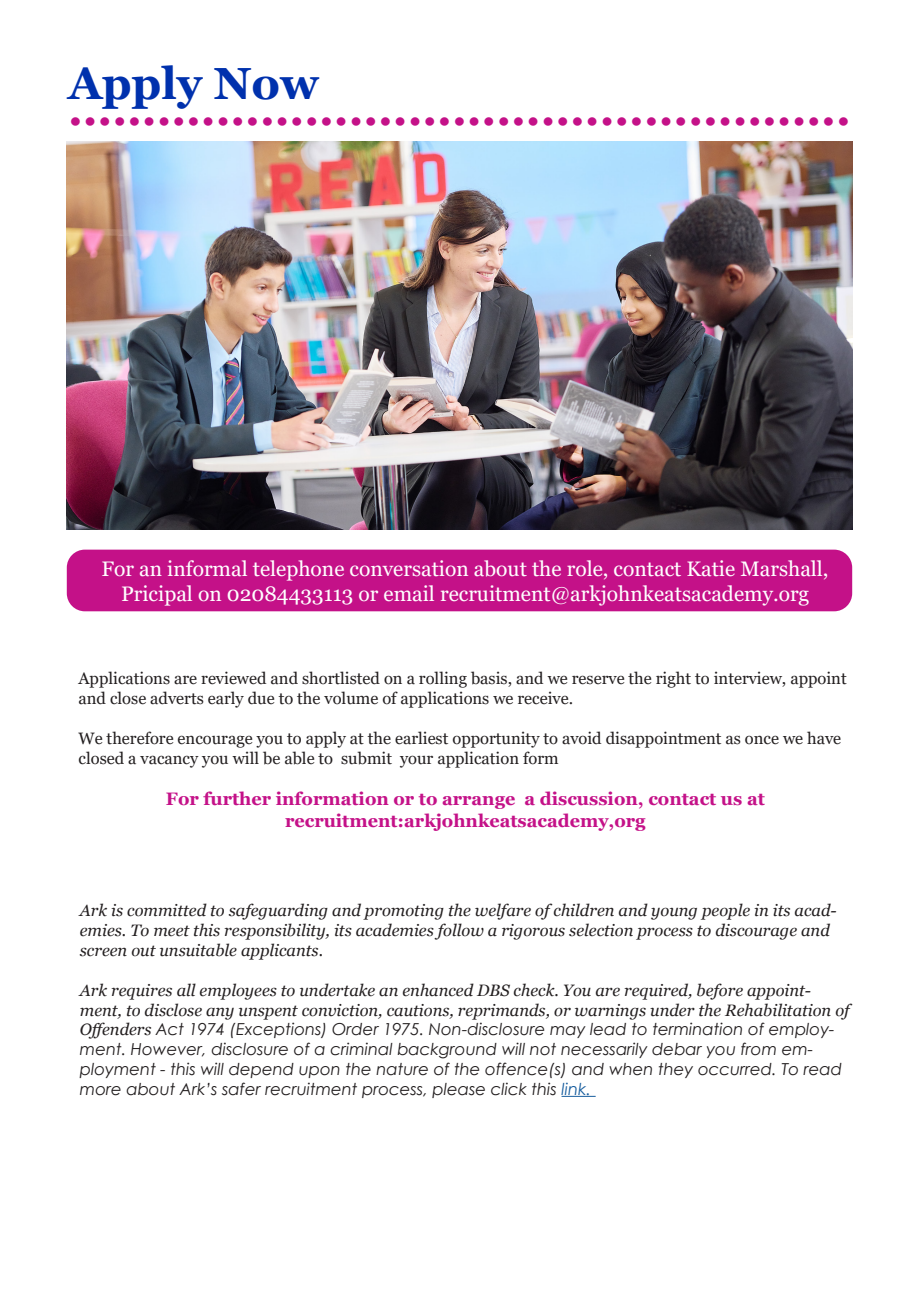
<style>
.page{position:relative;width:919px;height:1289px;background:#fff}
.page>*{position:absolute;margin:0;border:0;box-sizing:border-box;transform-origin:0 0}
.t1{font:700 45px "Georgia";color:#c41188}
.t2{font:700 45px "Georgia";color:#0031ad}
.Pink_Dots{font:21px/25.2px "Georgia";color:#fff;text-align:center}
.Pink_Dots-2{font:700 18px "Georgia";color:#c41188}
.Pink_Dots-3{font:italic 16.5px/19.8px "Century Gothic";color:#231f20}
.Pink_Dots-4{font:16.5px/19.8px "Georgia";color:#231f20}
.Pink_Dots-5{font:italic 16.5px/19.8px "Georgia";color:#231f20}
.s1{font-family:"Georgia"}
.s2{color:#175d9e}
</style>
<div class="page">
<hr style="left:561px;top:1095px;width:34px;height:1px;background:#175d9e">
<div style="left:67px;top:549px;width:785px;height:62px;background:#c41188;border-radius:18px"></div>
<img style="left:67px;top:142px;width:785px;height:387px">
<p class="t2" style="left:68px;top:55px;width:252px">Apply Now</p>
<p class="t1" style="left:68px;top:80px;width:784px">.....................................................</p>
<p class="Pink_Dots" style="left:102px;top:556px;width:728px">For an informal telephone conversation about the role, contact Katie Marshall,<br>Pricipal on 02084433113 or email recruitment@arkjohnkeatsacademy.org</p>
<p class="Pink_Dots-4" style="left:79px;top:669px;width:769px">Applications are reviewed and shortlisted on a rolling basis, and we reserve the right to interview, appoint and close adverts early due to the volume of applications we receive.</p>
<p class="Pink_Dots-4" style="left:79px;top:728px;width:764px">We therefore encourage you to apply at the earliest opportunity to avoid disappointment as once we have closed a vacancy you will be able to submit your application form</p>
<p class="Pink_Dots-2" style="left:166px;top:787px;width:600px">For further information or to arrange a discussion, contact us at</p>
<p class="Pink_Dots-2" style="left:285px;top:808px;width:362px">recruitment:arkjohnkeatsacademy,org</p>
<p class="Pink_Dots-5" style="left:80px;top:901px;width:758px">Ark is committed to safeguarding and promoting the welfare of children and young people in its acad&shy;emies. To meet this responsibility, its academies follow a rigorous selection process to discourage and screen out unsuitable applicants.</p>
<p class="Pink_Dots-3" style="left:80px;top:979px;width:771px"><span class="s1">Ark requires all employees to undertake an enhanced DBS check. You are required, before appoint&shy;ment, to disclose any unspent conviction, cautions, reprimands, or warnings under the Rehabilitation of Offenders</span> Act 1974 (Exceptions) Order 1975. Non-disclosure may lead to termination of employ&shy;ment. However, disclosure of a criminal background will not necessarily debar you from em&shy;ployment - this will depend upon the nature of the offence(s) and when they occurred. To read more about Ark’s safer recruitment process, please click this <span class="s2">link.</span></p>
</div>
